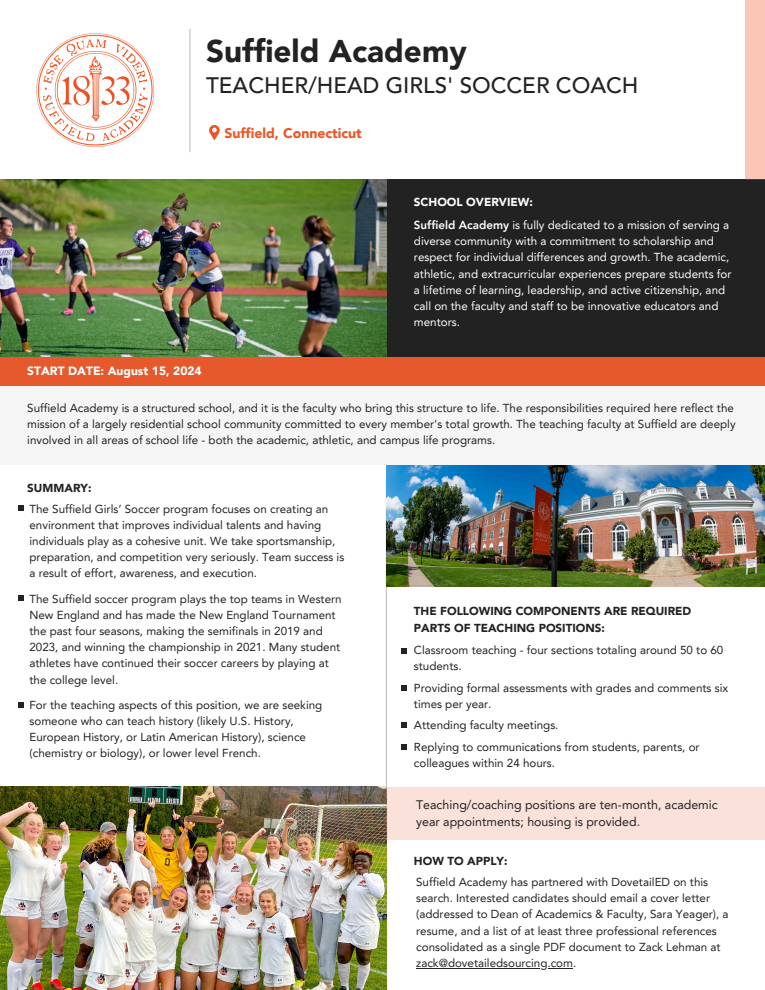
<style>
.page{position:relative;width:765px;height:990px;background:#fff}
.page>*{position:absolute;margin:0;border:0;box-sizing:border-box;transform-origin:0 0}
.t1{font:900 31.44px "Avenir LT Pro";color:#222}
.t2{font:500 22.4px "Avenir LT Pro";color:#222}
.t3{font:900 14px "Avenir LT Pro";color:#f05423}
.t4{font:12.4px/17.1px "Avenir LT Pro";color:#222}
.t5{font:900 12px "Avenir LT Pro";color:#fff}
.t6{font:11.6px/16.2px "Avenir LT Pro";color:#222}
.t7{font:11.6px/16.2px "Avenir LT Pro";color:#fff}
.t8{font:900 11.6px/16.2px "Avenir LT Pro";color:#222}
.t9{font:900 11.6px "Avenir LT Pro";color:#fff}
.s1{font-weight:800}
</style>
<div class="page">
<div style="left:0;top:386px;width:765px;height:79px;background:#f5f5f5"></div>
<div style="left:383px;top:179px;width:382px;height:178px;background:#222"></div>
<div style="left:746px;top:0;width:19px;height:179px;background:#fac6b6"></div>
<hr style="left:189px;top:29px;width:2px;height:123px;background:#000">
<img style="left:0;top:179px;width:386px;height:177px">
<img style="left:36px;top:33px;width:119px;height:114px">
<svg style="left:19px;top:506px;width:5px;height:5px"></svg>
<svg style="left:402px;top:648px;width:5px;height:6px"></svg>
<svg style="left:402px;top:685px;width:5px;height:6px"></svg>
<svg style="left:402px;top:723px;width:5px;height:5px"></svg>
<svg style="left:402px;top:745px;width:5px;height:5px"></svg>
<svg style="left:19px;top:596px;width:5px;height:5px"></svg>
<svg style="left:19px;top:703px;width:5px;height:5px"></svg>
<hr style="left:386px;top:475px;width:1px;height:506px;background:#000">
<img style="left:0;top:787px;width:386px;height:203px">
<img style="left:386px;top:465px;width:379px;height:122px">
<svg style="left:209px;top:125px;width:11px;height:15px"></svg>
<div style="left:0;top:357px;width:765px;height:29px;background:#e6592c"></div>
<div style="left:386px;top:787px;width:379px;height:53px;background:#fae1d9"></div>
<hr style="left:416px;top:968px;width:157px;height:1px;background:#222">
<h1 class="t1" style="left:206px;top:38px;width:262px">Suffield Academy</h1>
<h2 class="t2" style="left:206px;top:76px;width:434px">TEACHER/HEAD GIRLS' SOCCER COACH</h2>
<h3 class="t3" style="left:224px;top:127px;width:139px">Suffield, Connecticut</h3>
<p class="t5" style="left:27px;top:366px;width:176px">START DATE: August 15, 2024</p>
<p class="t9" style="left:414px;top:197px;width:120px">SCHOOL OVERVIEW:</p>
<p class="t7" style="left:414px;top:218px;width:319px"><span class="s1">Suffield Academy</span> is fully dedicated to a mission of serving a diverse community with a commitment to scholarship and respect for individual differences and growth. The academic, athletic, and extracurricular experiences prepare students for a lifetime of learning, leadership, and active citizenship, and call on the faculty and staff to be innovative educators and mentors.</p>
<p class="t6" style="left:27px;top:401px;width:710px">Suffield Academy is a structured school, and it is the faculty who bring this structure to life. The responsibilities required here reflect the mission of a largely residential school community committed to every member's total growth. The teaching faculty at Suffield are deeply involved in all areas of school life - both the academic, athletic, and campus life programs.</p>
<h4 class="t8" style="left:27px;top:480px;width:66px">SUMMARY:</h4>
<h3 class="t6" style="left:30px;top:502px;width:316px">The Suffield Girls’ Soccer program focuses on creating an environment that improves individual talents and having individuals play as a cohesive unit. We take sportsmanship, preparation, and competition very seriously. Team success is a result of effort, awareness, and execution.</h3>
<p class="t6" style="left:30px;top:592px;width:314px">The Suffield soccer program plays the top teams in Western New England and has made the New England Tournament the past four seasons, making the semifinals in 2019 and 2023, and winning the championship in 2021. Many student athletes have continued their soccer careers by playing at the college level.</p>
<p class="t6" style="left:30px;top:698px;width:294px">For the teaching aspects of this position, we are seeking someone who can teach history (likely U.S. History, European History, or Latin American History), science (chemistry or biology), or lower level French.</p>
<p class="t8" style="left:414px;top:604px;width:279px">THE FOLLOWING COMPONENTS ARE REQUIRED<br>PARTS OF TEACHING POSITIONS:</p>
<p class="t6" style="left:414px;top:643px;width:311px;line-height:15.9px">Classroom teaching - four sections totaling around 50 to 60 students.</p>
<p class="t6" style="left:414px;top:681px;width:316px;line-height:15.9px">Providing formal assessments with grades and comments six times per year.</p>
<h3 class="t6" style="left:414px;top:718px;width:146px">Attending faculty meetings.</h3>
<p class="t6" style="left:414px;top:740px;width:287px;line-height:15.9px">Replying to communications from students, parents, or colleagues within 24 hours.</p>
<p class="t4" style="left:416px;top:797px;width:303px">Teaching/coaching positions are ten-month, academic year appointments; housing is provided.</p>
<p class="t8" style="left:414px;top:854px;width:95px">HOW TO APPLY:</p>
<p class="t6" style="left:416px;top:875px;width:314px">Suffield Academy has partnered with DovetailED on this search. Interested candidates should email a cover letter (addressed to Dean of Academics &amp; Faculty, Sara Yeager), a resume, and a list of at least three professional references consolidated as a single PDF document to Zack Lehman at</p>
<h3 class="t6" style="left:416px;top:956px;width:162px">zack@dovetailedsourcing.com.</h3>
</div>
